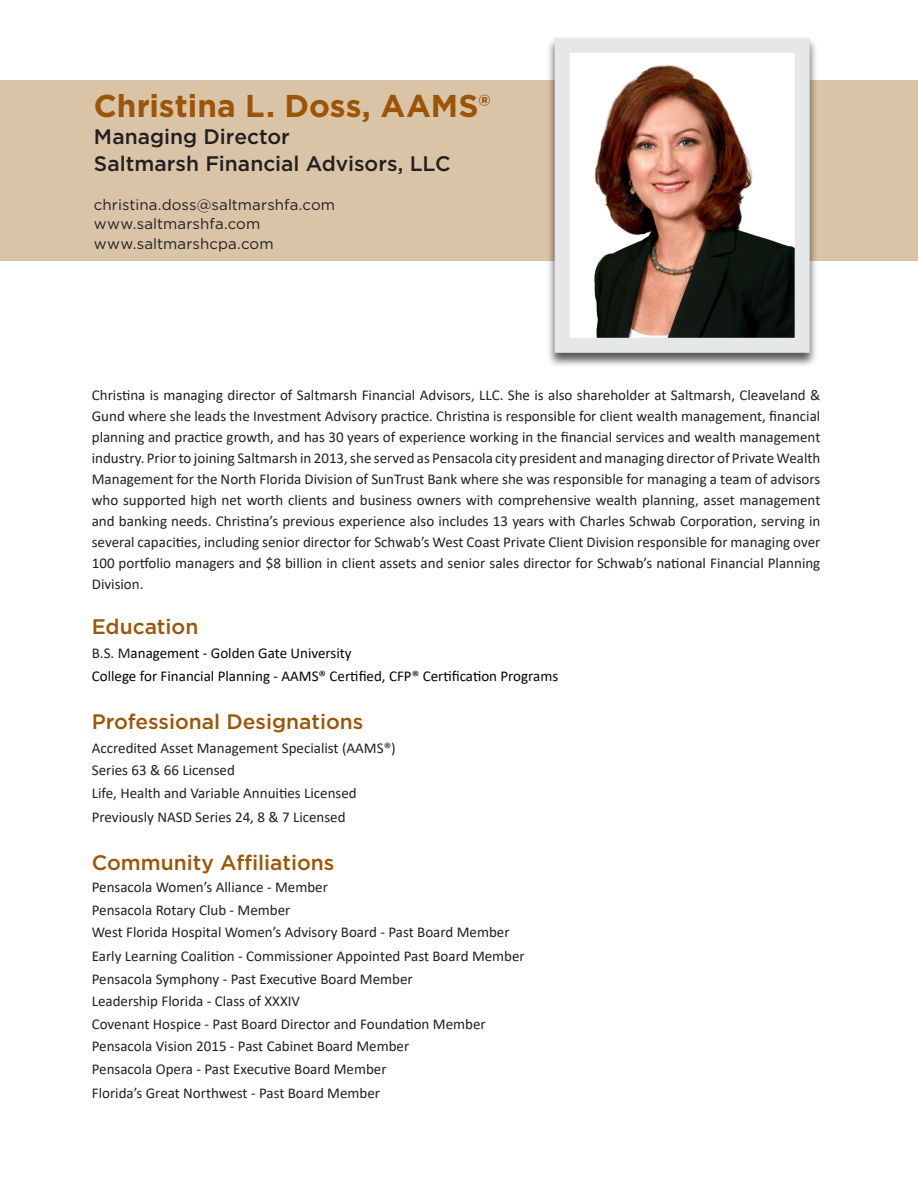
<style>
.page{position:relative;width:918px;height:1188px;background:#fff}
.page>*{position:absolute;margin:0;border:0;box-sizing:border-box;transform-origin:0 0}
.t1{font:700 31.5px "Gotham";color:#9c5506}
.t2{font:500 21px "Gotham";color:#9c5506}
.t3{font:500 21px "Gotham";color:#231f20}
.t4{font:15px/21px "Calibri";color:#231f20;text-align:justify}
.t5{font:15px "Calibri";color:#040503}
.t6{font:15px "Gotham";letter-spacing:.01em;color:#231f20}
.s1{color:#231f20}
</style>
<div class="page">
<div style="left:0;top:80px;width:918px;height:181px;background:#d9c4a7"></div>
<div style="left:546px;top:36px;width:272px;height:332px;background:#231f20;opacity:.75"></div>
<img style="left:571px;top:54px;width:223px;height:283px">
<div style="left:555px;top:38px;width:255px;height:315px;border:15px solid #e6e7e9"></div>
<p class="t1" style="left:94px;top:85px;width:398px">Christina L. Doss, AAMS®</p>
<p class="t3" style="left:94px;top:122px;width:197px">Managing Director</p>
<p class="t3" style="left:94px;top:149px;width:358px">Saltmarsh Financial Advisors, LLC</p>
<p class="t6" style="left:94px;top:195px;width:243px">christina.doss@saltmarshfa.com</p>
<p class="t6" style="left:94px;top:214px;width:168px">www.saltmarshfa.com</p>
<p class="t6" style="left:94px;top:234px;width:181px">www.saltmarshcpa.com</p>
<p class="t4" style="left:92px;top:384px;width:730px">Christina is managing director of Saltmarsh Financial Advisors, LLC. She is also shareholder at Saltmarsh, Cleaveland &amp; Gund where she leads the Investment Advisory practice. Christina is responsible for client wealth management, financial planning and practice growth, and has 30 years of experience working in the financial services and wealth management industry. Prior to joining Saltmarsh in 2013, she served as Pensacola city president and managing director of Private Wealth Management for the North Florida Division of SunTrust Bank where she was responsible for managing a team of advisors who supported high net worth clients and business owners with comprehensive wealth planning, asset management and banking needs. Christina’s previous experience also includes 13 years with Charles Schwab Corporation, serving in several capacities, including senior director for Schwab’s West Coast Private Client Division responsible for managing over 100 portfolio managers and $8 billion in client assets and senior sales director for Schwab’s national Financial Planning Division.</p>
<p class="t2" style="left:92px;top:613px;width:108px">Education</p>
<p class="t5" style="left:92px;top:643px;width:261px"><span class="s1">B.S. M</span>anagement - Golden Gate University</p>
<p class="t5" style="left:92px;top:665px;width:468px">College for Financial Planning - AAMS® Certified, CFP® Certification Programs</p>
<p class="t2" style="left:92px;top:707px;width:273px">Professional Designations</p>
<p class="t4" style="left:92px;top:737px;width:306px">Accredited Asset Management Specialist (AAMS®)</p>
<p class="t4" style="left:92px;top:759px;width:145px">Series 63 &amp; 66 Licensed</p>
<p class="t4" style="left:92px;top:782px;width:266px">Life, Health and Variable Annuities Licensed</p>
<p class="t4" style="left:92px;top:806px;width:255px">Previously NASD Series 24, 8 &amp; 7 Licensed</p>
<p class="t2" style="left:92px;top:848px;width:244px">Community Affiliations</p>
<p class="t4" style="left:92px;top:876px;width:238px">Pensacola Women’s Alliance - Member</p>
<p class="t4" style="left:92px;top:899px;width:200px">Pensacola Rotary Club - Member</p>
<p class="t4" style="left:92px;top:921px;width:419px">West Florida Hospital Women’s Advisory Board - Past Board Member</p>
<p class="t4" style="left:92px;top:945px;width:435px">Early Learning Coalition - Commissioner Appointed Past Board Member</p>
<p class="t4" style="left:92px;top:968px;width:322px">Pensacola Symphony - Past Executive Board Member</p>
<p class="t4" style="left:92px;top:990px;width:210px">Leadership Florida - Class of XXXIV</p>
<p class="t4" style="left:92px;top:1013px;width:395px">Covenant Hospice - Past Board Director and Foundation Member</p>
<p class="t4" style="left:92px;top:1035px;width:319px">Pensacola Vision 2015 - Past Cabinet Board Member</p>
<p class="t4" style="left:92px;top:1058px;width:296px">Pensacola Opera - Past Executive Board Member</p>
<p class="t4" style="left:92px;top:1082px;width:290px">Florida’s Great Northwest - Past Board Member</p>
</div>
